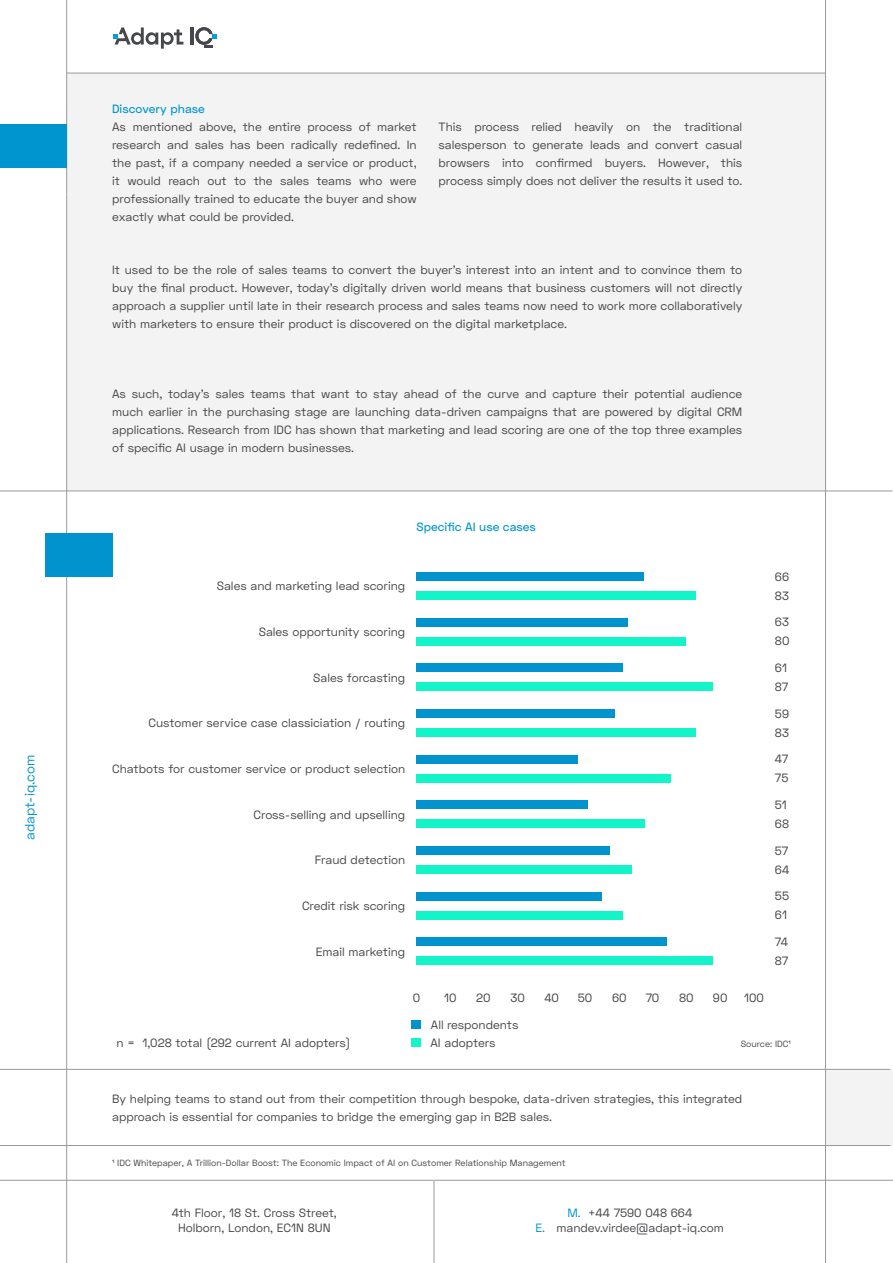
<style>
.page{position:relative;width:893px;height:1263px;background:#fff}
.page>*{position:absolute;margin:0;border:0;box-sizing:border-box;transform-origin:0 0}
.t1{font:13.5px "Space Grotesk";color:#0095ce}
.t2{font:12px/18px "Space Grotesk";color:#46474b;text-align:justify}
.t3{font:500 12px "Space Grotesk";color:#0095ce}
.t4{font:9px "Space Grotesk";color:#46474b}
.s1{color:#0095ce}
</style>
<div class="page">
<div style="left:67px;top:73px;width:758px;height:418px;background:#f4f3f3"></div>
<hr style="left:66px;top:0;width:1px;height:195px;background:#999">
<div style="left:0;top:125px;width:67px;height:43px;background:#0095ce"></div>
<div style="left:826px;top:1069px;width:67px;height:77px;background:#f4f3f3"></div>
<hr style="left:66px;top:195px;width:1px;height:1068px;background:#999">
<hr style="left:0;top:1180px;width:893px;height:1px;background:#999">
<hr style="left:825px;top:0;width:1px;height:1263px;background:#999">
<hr style="left:0;top:491px;width:892px;height:1px;background:#999">
<hr style="left:0;top:1069px;width:890px;height:1px;background:#999">
<hr style="left:0;top:1145px;width:890px;height:1px;background:#999">
<hr style="left:190px;top:27px;width:3px;height:18px;background:#45474b">
<svg style="left:113px;top:27px;width:70px;height:22px"></svg>
<svg style="left:195px;top:27px;width:22px;height:21px"></svg>
<hr style="left:434px;top:1181px;width:1px;height:82px;background:#999">
<hr style="left:67px;top:73px;width:758px;height:1px;background:#999">
<div style="left:417px;top:572px;width:227px;height:9px;background:#0093ce"></div>
<div style="left:417px;top:618px;width:211px;height:8px;background:#0093ce"></div>
<div style="left:417px;top:664px;width:206px;height:8px;background:#0093ce"></div>
<div style="left:417px;top:709px;width:198px;height:9px;background:#0093ce"></div>
<div style="left:417px;top:755px;width:161px;height:8px;background:#0093ce"></div>
<div style="left:417px;top:800px;width:171px;height:9px;background:#0093ce"></div>
<div style="left:417px;top:846px;width:193px;height:9px;background:#0093ce"></div>
<div style="left:417px;top:892px;width:185px;height:8px;background:#0093ce"></div>
<div style="left:416px;top:937px;width:250px;height:9px;background:#0093ce"></div>
<div style="left:417px;top:591px;width:279px;height:9px;background:#14f4c9"></div>
<div style="left:417px;top:637px;width:269px;height:8px;background:#14f4c9"></div>
<div style="left:417px;top:683px;width:296px;height:8px;background:#14f4c9"></div>
<div style="left:417px;top:728px;width:279px;height:9px;background:#14f4c9"></div>
<div style="left:417px;top:774px;width:254px;height:8px;background:#14f4c9"></div>
<div style="left:417px;top:820px;width:228px;height:8px;background:#14f4c9"></div>
<div style="left:417px;top:865px;width:215px;height:9px;background:#14f4c9"></div>
<div style="left:417px;top:911px;width:206px;height:8px;background:#14f4c9"></div>
<div style="left:416px;top:956px;width:297px;height:9px;background:#14f4c9"></div>
<div style="left:412px;top:1020px;width:9px;height:9px;background:#0093ce"></div>
<div style="left:412px;top:1038px;width:9px;height:9px;background:#14f4c9"></div>
<div style="left:45px;top:533px;width:67px;height:44px;background:#0093ce"></div>
<p class="t1" style="left:21px;top:840px;width:86px;rotate:-90deg">adapt-iq.com</p>
<p class="t3" style="left:112px;top:101px;width:94px">Discovery phase</p>
<p class="t2" style="left:112px;top:118px;width:306px">As mentioned above, the entire process of market research and sales has been radically redefined. In the past, if a company needed a service or product, it would reach out to the sales teams who were professionally trained to educate the buyer and show exactly what could be provided.</p>
<p class="t2" style="left:439px;top:118px;width:305px">This process relied heavily on the traditional salesperson to generate leads and convert casual browsers into confirmed buyers. However, this process simply does not deliver the results it used to.</p>
<p class="t2" style="left:112px;top:260px;width:632px">It used to be the role of sales teams to convert the buyer’s interest into an intent and to convince them to buy the final product. However, today’s digitally driven world means that business customers will not directly approach a supplier until late in their research process and sales teams now need to work more collaboratively with marketers to ensure their product is discovered on the digital marketplace.</p>
<p class="t2" style="left:112px;top:385px;width:632px">As such, today’s sales teams that want to stay ahead of the curve and capture their potential audience much earlier in the purchasing stage are launching data-driven campaigns that are powered by digital CRM applications. Research from IDC has shown that marketing and lead scoring are one of the top three examples of specific AI usage in modern businesses.</p>
<p class="t3" style="left:417px;top:519px;width:121px">Specific AI use cases</p>
<p class="t2" style="left:217px;top:577px;width:190px">Sales and marketing lead scoring</p>
<p class="t2" style="left:259px;top:622px;width:148px">Sales opportunity scoring</p>
<p class="t2" style="left:313px;top:668px;width:94px">Sales forcasting</p>
<p class="t2" style="left:148px;top:714px;width:258px">Customer service case classiciation / routing</p>
<p class="t2" style="left:112px;top:759px;width:295px">Chatbots for customer service or product selection</p>
<p class="t2" style="left:254px;top:805px;width:153px">Cross-selling and upselling</p>
<p class="t2" style="left:315px;top:851px;width:92px">Fraud detection</p>
<p class="t2" style="left:302px;top:896px;width:105px">Credit risk scoring</p>
<p class="t2" style="left:316px;top:942px;width:91px">Email marketing</p>
<p class="t2" style="left:775px;top:567px;width:16px">66</p>
<p class="t2" style="left:775px;top:613px;width:16px">63</p>
<p class="t2" style="left:775px;top:659px;width:12px">61</p>
<p class="t2" style="left:775px;top:704px;width:16px">59</p>
<p class="t2" style="left:775px;top:750px;width:15px">47</p>
<p class="t2" style="left:775px;top:796px;width:11px">51</p>
<p class="t2" style="left:775px;top:841px;width:15px">57</p>
<p class="t2" style="left:775px;top:887px;width:16px">55</p>
<p class="t2" style="left:775px;top:933px;width:14px">74</p>
<p class="t2" style="left:775px;top:586px;width:16px">83</p>
<p class="t2" style="left:775px;top:632px;width:16px">80</p>
<p class="t2" style="left:775px;top:678px;width:15px">87</p>
<p class="t2" style="left:775px;top:723px;width:16px">83</p>
<p class="t2" style="left:775px;top:769px;width:15px">75</p>
<p class="t2" style="left:775px;top:815px;width:16px">68</p>
<p class="t2" style="left:775px;top:860px;width:16px">64</p>
<p class="t2" style="left:775px;top:906px;width:12px">61</p>
<p class="t2" style="left:775px;top:952px;width:15px">87</p>
<p class="t2" style="left:117px;top:1033px;width:236px">n = 1,028 total (292 current AI adopters)</p>
<p class="t2" style="left:413px;top:988px;width:9px">0</p>
<p class="t2" style="left:444px;top:988px;width:14px">10</p>
<p class="t2" style="left:431px;top:1015px;width:89px">All respondents</p>
<p class="t2" style="left:430px;top:1033px;width:67px">AI adopters</p>
<p class="t2" style="left:476px;top:988px;width:16px">20</p>
<p class="t2" style="left:510px;top:988px;width:16px">30</p>
<p class="t2" style="left:544px;top:988px;width:16px">40</p>
<p class="t2" style="left:578px;top:988px;width:16px">50</p>
<p class="t2" style="left:612px;top:988px;width:16px">60</p>
<p class="t2" style="left:646px;top:988px;width:15px">70</p>
<p class="t2" style="left:679px;top:988px;width:16px">80</p>
<p class="t2" style="left:713px;top:988px;width:16px">90</p>
<p class="t2" style="left:744px;top:988px;width:21px">100</p>
<p class="t4" style="left:741px;top:1038px;width:52px">Source: IDC1</p>
<p class="t2" style="left:112px;top:1089px;width:632px">By helping teams to stand out from their competition through bespoke, data-driven strategies, this integrated approach is essential for companies to bridge the emerging gap in B2B sales.</p>
<p class="t4" style="left:112px;top:1157px;width:455px">1 IDC Whitepaper, A Trillion-Dollar Boost: The Economic Impact of AI on Customer Relationship Management</p>
<p class="t2" style="left:172px;top:1204px;width:167px">4th Floor, 1 8 St. Cross Street,</p>
<p class="t2" style="left:178px;top:1219px;width:154px">Holborn, London, EC1 N 8UN</p>
<p class="t2" style="left:567px;top:1204px;width:126px"><span class="s1">M.</span> +44 7590 048 664</p>
<p class="t2" style="left:535px;top:1219px;width:190px"><span class="s1">E.</span> mandev.virdee@adapt-iq.com</p>
</div>
